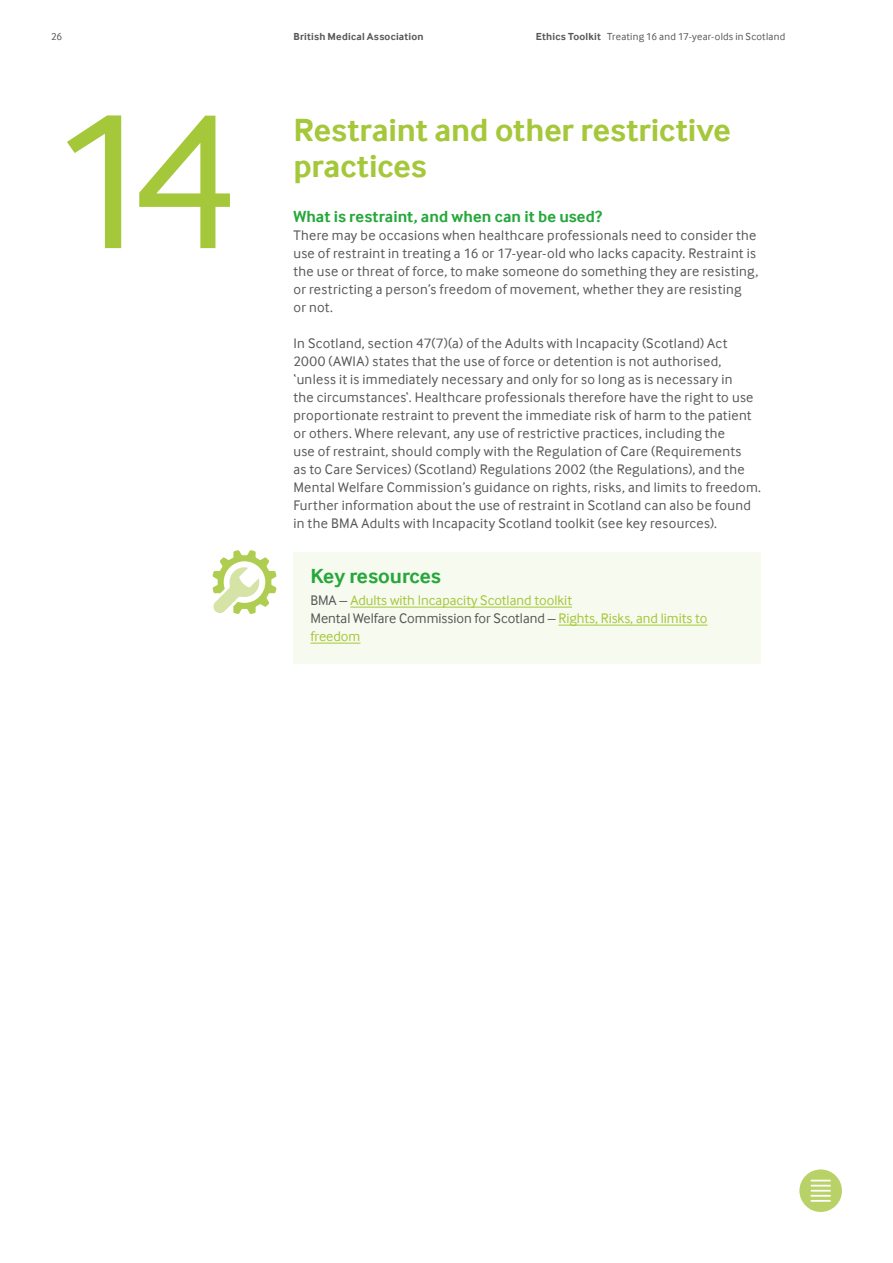
<style>
.page{position:relative;width:893px;height:1263px;background:#fff}
.page>*{position:absolute;margin:0;border:0;box-sizing:border-box;transform-origin:0 0}
.t1{font:201px "Inter Face";color:#a5c73a}
.t2{font:700 33px/36px "Inter Face";color:#a5c73a}
.t3{font:700 21px "Inter Face";color:#26a73b}
.t4{font:700 16.5px "Inter Face";letter-spacing:.005em;color:#26a73b}
.t5{font:14.25px/18px "Inter Face";letter-spacing:.02em;color:#575756}
.t6{font:14.25px/18px "Inter Face";color:#a5c73a}
.t7{font:10.5px "Inter Face";letter-spacing:.025em;color:#575756}
.t8{font:700 10.5px "Inter Face";letter-spacing:.02em;color:#575756}
.s1{font-weight:700}
.s2{color:#575756}
</style>
<div class="page">
<div style="left:799px;top:1169px;width:43px;height:43px;background:#b9d267;border-radius:50%"></div>
<svg style="left:811px;top:1180px;width:20px;height:11px"></svg>
<hr style="left:811px;top:1195px;width:20px;height:2px;background:#fff">
<hr style="left:811px;top:1200px;width:20px;height:2px;background:#fff">
<div style="left:293px;top:552px;width:468px;height:111px;background:#f7faef"></div>
<hr style="left:350px;top:607px;width:222px;height:1px;background:#a5c73a">
<hr style="left:558px;top:625px;width:149px;height:1px;background:#a5c73a">
<hr style="left:310px;top:643px;width:50px;height:1px;background:#a5c73a">
<svg style="left:213px;top:550px;width:63px;height:64px"></svg>
<p class="t7" style="left:51px;top:31px;width:13px">26</p>
<p class="t8" style="left:293px;top:30px;width:132px">British Medical Association</p>
<p class="t7" style="left:536px;top:31px;width:251px"><span class="s1">Ethics Toolkit</span> Treating 16 and 17-year-olds in Scotland</p>
<h1 class="t1" style="left:51px;top:67px;width:190px">14</h1>
<h2 class="t2" style="left:293px;top:112px;width:439px">Restraint and other restrictive practices</h2>
<p class="t4" style="left:293px;top:207px;width:310px">What is restraint, and when can it be used?</p>
<p class="t5" style="left:293px;top:226px;width:466px">There may be occasions when healthcare professionals need to consider the use of restraint in treating a 16 or 17-year-old who lacks capacity. Restraint is the use or threat of force, to make someone do something they are resisting, or restricting a person’s freedom of movement, whether they are resisting<br>or not.</p>
<p class="t5" style="left:293px;top:334px;width:469px">In Scotland, section 47(7)(a) of the Adults with Incapacity (Scotland) Act 2000 (AWIA) states that the use of force or detention is not authorised, ‘unless it is immediately necessary and only for so long as is necessary in<br>the circumstances‘. Healthcare professionals therefore have the right to use proportionate restraint to prevent the immediate risk of harm to the patient or others. Where relevant, any use of restrictive practices, including the<br>use of restraint, should comply with the Regulation of Care (Requirements<br>as to Care Services) (Scotland) Regulations 2002 (the Regulations), and the Mental Welfare Commission’s guidance on rights, risks, and limits to freedom.<br>Further information about the use of restraint in Scotland can also be found in the BMA Adults with Incapacity Scotland toolkit (see key resources).</p>
<h3 class="t3" style="left:310px;top:564px;width:132px">Key resources</h3>
<p class="t6" style="left:310px;top:591px;width:399px"><span class="s2">BMA –</span> Adults with Incapacity Scotland toolkit<br><span class="s2">Mental Welfare Commission for Scotland –</span> Rights, Risks, and limits to freedom</p>
</div>
